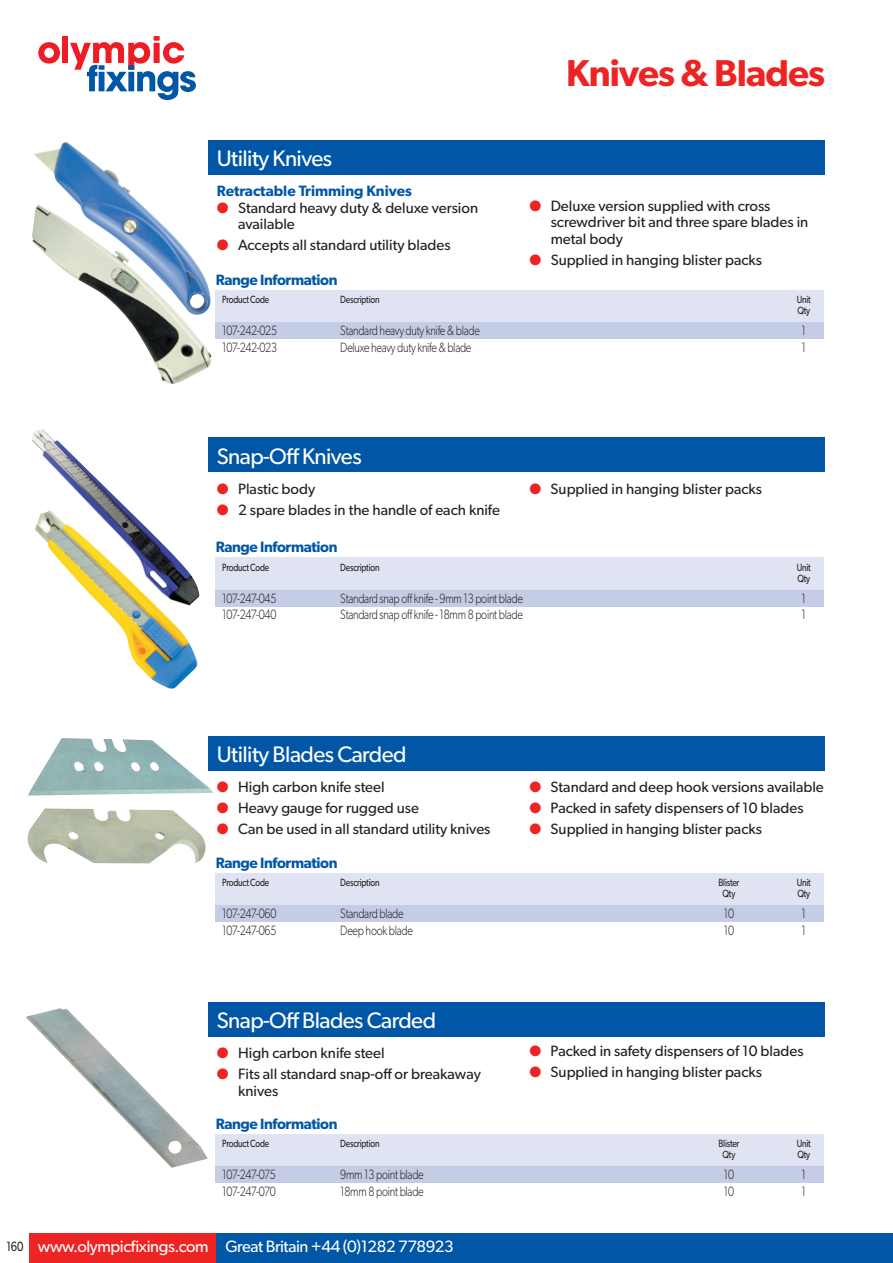
<style>
.page{position:relative;width:893px;height:1263px;background:#fff}
.page>*{position:absolute;margin:0;border:0;box-sizing:border-box;transform-origin:0 0}
.t1{font:600 37.5px "Gibson";letter-spacing:-.025em;color:#ee2323}
.t2{font:22.5px "Gibson";letter-spacing:-.025em;color:#fff}
.t3{font:16.5px "Gibson";letter-spacing:-.025em;color:#fff}
.t4{font:15px/16.5px "Gibson";color:#231f20}
.t5{font:600 15px "Gibson";letter-spacing:-.025em;color:#0157a5}
.t6{font:600 15px "Gibson";color:#0157a5}
.t7{font:300 13.5px "Gibson";letter-spacing:-.025em;color:#231f20;scale:.8 1}
.t8{font:13.5px "Gibson";color:#231f20;scale:.8 1}
.t9{font:10.5px/11.2px "Gibson";letter-spacing:-.025em;color:#231f20;scale:.8 1}
.s1{color:#ee2323}
</style>
<div class="page">
<svg style="left:38px;top:42px;width:22px;height:22px"></svg>
<svg style="left:70px;top:36px;width:126px;height:64px"></svg>
<div style="left:62px;top:36px;width:6px;height:27px;background:#ee1c27"></div>
<div style="left:30px;top:1233px;width:863px;height:30px;background:#ee2323"></div>
<div style="left:217px;top:1233px;width:676px;height:30px;background:#0157a5"></div>
<div style="left:208px;top:140px;width:617px;height:34px;background:#0157a5"></div>
<div style="left:208px;top:438px;width:617px;height:34px;background:#0157a5"></div>
<div style="left:208px;top:736px;width:617px;height:34px;background:#0157a5"></div>
<div style="left:208px;top:1002px;width:617px;height:34px;background:#0157a5"></div>
<div style="left:216px;top:290px;width:608px;height:39px;background:#e0e4f2"></div>
<div style="left:216px;top:558px;width:608px;height:39px;background:#e0e4f2"></div>
<div style="left:216px;top:873px;width:608px;height:39px;background:#e0e4f2"></div>
<div style="left:216px;top:1134px;width:608px;height:39px;background:#e0e4f2"></div>
<div style="left:216px;top:322px;width:608px;height:17px;background:#c5cde6"></div>
<div style="left:216px;top:590px;width:608px;height:16px;background:#c5cde6"></div>
<div style="left:216px;top:905px;width:608px;height:17px;background:#c5cde6"></div>
<div style="left:216px;top:1166px;width:608px;height:17px;background:#c5cde6"></div>
<img style="left:127px;top:318px;width:85px;height:66px">
<img style="left:32px;top:142px;width:180px;height:176px">
<img style="left:32px;top:429px;width:168px;height:168px">
<img style="left:35px;top:510px;width:164px;height:179px">
<img style="left:28px;top:738px;width:185px;height:57px">
<img style="left:27px;top:808px;width:179px;height:55px">
<img style="left:25px;top:1008px;width:183px;height:160px">
<h2 class="t2" style="left:217px;top:145px;width:117px">Utility Knives</h2>
<p class="t6" style="left:217px;top:182px;width:197px">Retractable Trimming Knives</p>
<p class="t4" style="left:238px;top:199px;width:241px;text-indent:-21px"><span class="s1">●</span> Standard heavy duty &amp; deluxe version available</p>
<p class="t4" style="left:217px;top:237px;width:235px"><span class="s1">●</span> Accepts all standard utility blades</p>
<p class="t5" style="left:216px;top:270px;width:123px">Range Information</p>
<h1 class="t1" style="left:566px;top:51px;width:260px">Knives &amp; Blades</h1>
<p class="t4" style="left:551px;top:197px;width:259px;text-indent:-21px"><span class="s1">●</span> Deluxe version supplied with cross screwdriver bit and three spare blades in metal body</p>
<p class="t4" style="left:529px;top:251px;width:234px"><span class="s1">●</span> Supplied in hanging blister packs</p>
<p class="t9" style="left:222px;top:293px;width:60px">Product Code</p>
<p class="t9" style="left:340px;top:293px;width:51px">Description</p>
<p class="t9" style="left:797px;top:293px;width:19px">Unit<br>Qty</p>
<p class="t7" style="left:222px;top:322px;width:70px">107-242-025</p>
<p class="t7" style="left:340px;top:322px;width:176px">Standard heavy duty knife &amp; blade</p>
<p class="t7" style="left:802px;top:322px;width:7px">1</p>
<p class="t7" style="left:222px;top:339px;width:70px">107-242-023</p>
<p class="t7" style="left:340px;top:339px;width:165px">Deluxe heavy duty knife &amp; blade</p>
<p class="t7" style="left:802px;top:339px;width:7px">1</p>
<h2 class="t2" style="left:217px;top:442px;width:146px">Snap-Off Knives</h2>
<p class="t4" style="left:217px;top:480px;width:100px"><span class="s1">●</span> Plastic body</p>
<p class="t4" style="left:217px;top:501px;width:285px"><span class="s1">●</span> 2 spare blades in the handle of each knife</p>
<p class="t5" style="left:216px;top:538px;width:123px">Range Information</p>
<p class="t4" style="left:529px;top:480px;width:234px"><span class="s1">●</span> Supplied in hanging blister packs</p>
<p class="t9" style="left:222px;top:561px;width:60px">Product Code</p>
<p class="t9" style="left:340px;top:561px;width:51px">Description</p>
<p class="t9" style="left:797px;top:561px;width:19px">Unit<br>Qty</p>
<p class="t7" style="left:222px;top:590px;width:69px">107-247-045</p>
<p class="t7" style="left:340px;top:590px;width:230px">Standard snap off knife - 9mm 13 point blade</p>
<p class="t7" style="left:802px;top:590px;width:7px">1</p>
<p class="t7" style="left:222px;top:606px;width:69px">107-247-040</p>
<p class="t7" style="left:340px;top:606px;width:230px">Standard snap off knife - 18mm 8 point blade</p>
<p class="t7" style="left:802px;top:606px;width:7px">1</p>
<h2 class="t2" style="left:217px;top:741px;width:191px">Utility Blades Carded</h2>
<p class="t4" style="left:217px;top:778px;width:169px"><span class="s1">●</span> High carbon knife steel</p>
<p class="t4" style="left:217px;top:799px;width:204px"><span class="s1">●</span> Heavy gauge for rugged use</p>
<p class="t4" style="left:217px;top:820px;width:275px"><span class="s1">●</span> Can be used in all standard utility knives</p>
<p class="t5" style="left:216px;top:853px;width:123px">Range Information</p>
<p class="t4" style="left:529px;top:778px;width:296px"><span class="s1">●</span> Standard and deep hook versions available</p>
<p class="t4" style="left:529px;top:799px;width:276px"><span class="s1">●</span> Packed in safety dispensers of 10 blades</p>
<p class="t4" style="left:529px;top:820px;width:234px"><span class="s1">●</span> Supplied in hanging blister packs</p>
<p class="t9" style="left:222px;top:876px;width:60px">Product Code</p>
<p class="t9" style="left:340px;top:876px;width:51px">Description</p>
<p class="t9" style="left:718px;top:876px;width:28px">Blister</p>
<p class="t9" style="left:797px;top:876px;width:19px">Unit</p>
<p class="t9" style="left:722px;top:888px;width:18px">Qty</p>
<p class="t9" style="left:797px;top:888px;width:18px">Qty</p>
<p class="t7" style="left:222px;top:905px;width:69px">107-247-060</p>
<p class="t7" style="left:340px;top:905px;width:81px">Standard blade</p>
<p class="t7" style="left:724px;top:905px;width:14px">10</p>
<p class="t7" style="left:802px;top:905px;width:7px">1</p>
<p class="t7" style="left:222px;top:922px;width:69px">107-247-065</p>
<p class="t7" style="left:340px;top:922px;width:92px">Deep hook blade</p>
<p class="t7" style="left:724px;top:922px;width:14px">10</p>
<p class="t7" style="left:802px;top:922px;width:7px">1</p>
<h2 class="t2" style="left:217px;top:1007px;width:221px">Snap-Off Blades Carded</h2>
<p class="t4" style="left:217px;top:1044px;width:169px"><span class="s1">●</span> High carbon knife steel</p>
<p class="t4" style="left:238px;top:1065px;width:244px;text-indent:-21px"><span class="s1">●</span> Fits all standard snap-off or breakaway knives</p>
<p class="t5" style="left:216px;top:1114px;width:123px">Range Information</p>
<p class="t4" style="left:529px;top:1042px;width:276px"><span class="s1">●</span> Packed in safety dispensers of 10 blades</p>
<p class="t4" style="left:529px;top:1063px;width:234px"><span class="s1">●</span> Supplied in hanging blister packs</p>
<p class="t9" style="left:222px;top:1137px;width:60px">Product Code</p>
<p class="t9" style="left:340px;top:1137px;width:51px">Description</p>
<p class="t9" style="left:718px;top:1137px;width:28px">Blister</p>
<p class="t9" style="left:797px;top:1137px;width:19px">Unit</p>
<p class="t9" style="left:722px;top:1149px;width:18px">Qty</p>
<p class="t9" style="left:797px;top:1149px;width:18px">Qty</p>
<p class="t7" style="left:222px;top:1166px;width:68px">107-247-075</p>
<p class="t7" style="left:340px;top:1166px;width:106px">9mm 13 point blade</p>
<p class="t7" style="left:724px;top:1166px;width:14px">10</p>
<p class="t7" style="left:802px;top:1166px;width:7px">1</p>
<p class="t7" style="left:222px;top:1183px;width:68px">107-247-070</p>
<p class="t7" style="left:340px;top:1183px;width:106px">18mm 8 point blade</p>
<p class="t7" style="left:724px;top:1183px;width:14px">10</p>
<p class="t7" style="left:802px;top:1183px;width:7px">1</p>
<p class="t8" style="left:7px;top:1238px;width:23px">160</p>
<p class="t3" style="left:38px;top:1236px;width:417px">www.olympicfixings.com Great Britain +44 (0)1282 778923</p>
</div>
